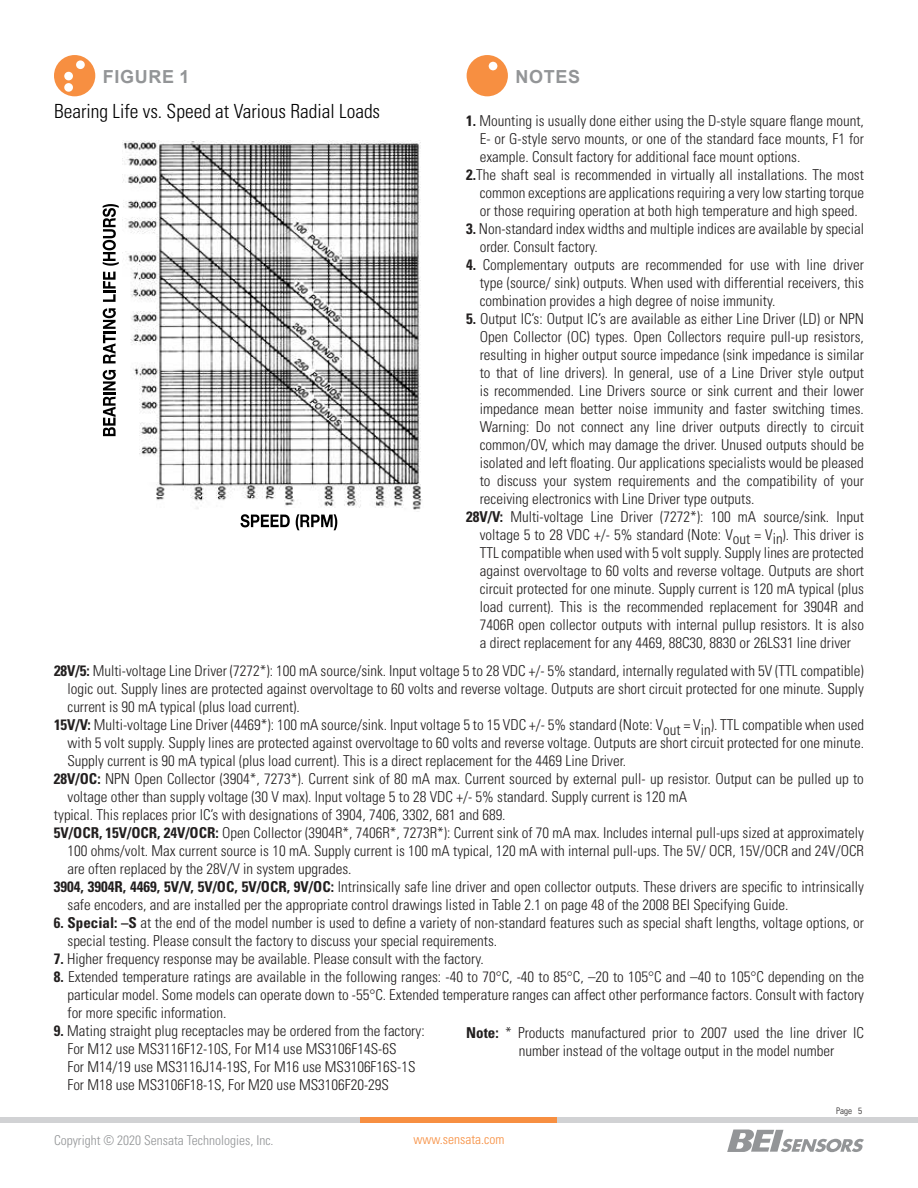
<style>
.page{position:relative;width:918px;height:1188px;background:#fff}
.page>*{position:absolute;margin:0;border:0;box-sizing:border-box;transform-origin:0 0}
.t1{font:300 condensed 19.5px "Univers";color:#000}
.t2{font:700 18px "Arial";letter-spacing:.035em;color:#939597}
.t3{font:300 condensed 15px/18px "Univers";color:#221f1f}
.t4{font:300 condensed 13.5px "Univers";color:#939597}
.t5{font:300 condensed 13.5px "Univers";color:#f78f41}
.t6{font:300 condensed 9px "Univers";color:#221f1f}
.s1{font-weight:700}
</style>
<div class="page">
<div style="left:0;top:1117px;width:918px;height:6px;background:#d1d2d4"></div>
<div style="left:361px;top:1117px;width:196px;height:6px;background:#f78f41"></div>
<svg style="left:727px;top:1129px;width:137px;height:23px"></svg>
<svg style="left:54px;top:55px;width:41px;height:41px"></svg>
<svg style="left:467px;top:55px;width:41px;height:41px"></svg>
<img style="left:122px;top:141px;width:300px;height:371px">
<svg style="left:103px;top:370px;width:13px;height:66px"></svg>
<svg style="left:103px;top:308px;width:13px;height:55px"></svg>
<svg style="left:103px;top:272px;width:13px;height:30px"></svg>
<svg style="left:103px;top:204px;width:16px;height:62px"></svg>
<svg style="left:241px;top:514px;width:49px;height:13px"></svg>
<svg style="left:296px;top:514px;width:41px;height:16px"></svg>
<p class="t2" style="left:103px;top:70px;width:88px">FIGURE 1</p>
<p class="t2" style="left:516px;top:70px;width:66px">NOTES</p>
<h1 class="t1" style="left:54px;top:104px;width:328px">Bearing Life vs. Speed at Various Radial Loads</h1>
<p class="t3" style="left:466px;top:113px;width:399px"><span class="s1">1.</span> Mounting is usually done either using the D-style square flange mount,</p>
<p class="t3" style="left:480px;top:131px;width:386px">E- or G-style servo mounts, or one of the standard face mounts, F1 for</p>
<p class="t3" style="left:480px;top:149px;width:322px">example. Consult factory for additional face mount options.</p>
<p class="t3" style="left:466px;top:167px;width:399px"><span class="s1">2.</span>The shaft seal is recommended in virtually all installations. The most</p>
<p class="t3" style="left:480px;top:185px;width:386px">common exceptions are applications requiring a very low starting torque</p>
<p class="t3" style="left:480px;top:203px;width:380px">or those requiring operation at both high temperature and high speed.</p>
<p class="t3" style="left:480px;top:221px;width:386px;text-indent:-14px"><span class="s1">3.</span> Non-standard index widths and multiple indices are available by special order. Consult factory.</p>
<p class="t3" style="left:480px;top:257px;width:386px;text-align:justify;text-indent:-14px"><span class="s1">4.</span> Complementary outputs are recommended for use with line driver type (source/ sink) outputs. When used with differential receivers, this combination provides a high degree of noise immunity.</p>
<p class="t3" style="left:466px;top:311px;width:399px"><span class="s1">5.</span> Output IC’s: Output IC’s are available as either Line Driver (LD) or NPN</p>
<p class="t3" style="left:480px;top:329px;width:386px">Open Collector (OC) types. Open Collectors require pull-up resistors,</p>
<p class="t3" style="left:480px;top:347px;width:386px">resulting in higher output source impedance (sink impedance is similar</p>
<p class="t3" style="left:480px;top:365px;width:386px">to that of line drivers). In general, use of a Line Driver style output</p>
<p class="t3" style="left:480px;top:383px;width:386px">is recommended. Line Drivers source or sink current and their lower</p>
<p class="t3" style="left:480px;top:401px;width:386px">impedance mean better noise immunity and faster switching times.</p>
<p class="t3" style="left:480px;top:419px;width:386px">Warning: Do not connect any line driver outputs directly to circuit</p>
<p class="t3" style="left:480px;top:437px;width:386px">common/OV, which may damage the driver. Unused outputs should be</p>
<p class="t3" style="left:480px;top:455px;width:386px">isolated and left floating. Our applications specialists would be pleased</p>
<p class="t3" style="left:480px;top:473px;width:386px">to discuss your system requirements and the compatibility of your</p>
<p class="t3" style="left:480px;top:491px;width:276px">receiving electronics with Line Driver type outputs.</p>
<p class="t3" style="left:466px;top:509px;width:399px"><span class="s1">28V/V:</span> Multi-voltage Line Driver (7272*): 100 mA source/sink. Input</p>
<p class="t3" style="left:480px;top:527px;width:386px">voltage 5 to 28 VDC +/- 5% standard (Note: Vout = Vin). This driver is</p>
<p class="t3" style="left:480px;top:545px;width:386px">TTL compatible when used with 5 volt supply. Supply lines are protected</p>
<p class="t3" style="left:480px;top:563px;width:386px">against overvoltage to 60 volts and reverse voltage. Outputs are short</p>
<p class="t3" style="left:480px;top:581px;width:386px">circuit protected for one minute. Supply current is 120 mA typical (plus</p>
<p class="t3" style="left:480px;top:599px;width:386px">load current). This is the recommended replacement for 3904R and</p>
<p class="t3" style="left:480px;top:617px;width:386px">7406R open collector outputs with internal pullup resistors. It is also</p>
<p class="t3" style="left:480px;top:635px;width:373px">a direct replacement for any 4469, 88C30, 8830 or 26LS31 line driver</p>
<p class="t3" style="left:54px;top:663px;width:811px"><span class="s1">28V/5:</span> Multi-voltage Line Driver (7272*): 100 mA source/sink. Input voltage 5 to 28 VDC +/- 5% standard, internally regulated with 5V (TTL compatible)</p>
<p class="t3" style="left:68px;top:681px;width:798px">logic out. Supply lines are protected against overvoltage to 60 volts and reverse voltage. Outputs are short circuit protected for one minute. Supply</p>
<p class="t3" style="left:68px;top:699px;width:234px">current is 90 mA typical (plus load current).</p>
<p class="t3" style="left:54px;top:717px;width:812px"><span class="s1">15V/V:</span> Multi-voltage Line Driver (4469*): 100 mA source/sink. Input voltage 5 to 15 VDC +/- 5% standard (Note: Vout = Vin). TTL compatible when used</p>
<p class="t3" style="left:67px;top:735px;width:798px">with 5 volt supply. Supply lines are protected against overvoltage to 60 volts and reverse voltage. Outputs are short circuit protected for one minute.</p>
<p class="t3" style="left:67px;top:753px;width:560px">Supply current is 90 mA typical (plus load current). This is a direct replacement for the 4469 Line Driver.</p>
<p class="t3" style="left:54px;top:771px;width:811px"><span class="s1">28V/OC:</span> NPN Open Collector (3904*, 7273*). Current sink of 80 mA max. Current sourced by external pull- up resistor. Output can be pulled up to</p>
<p class="t3" style="left:67px;top:789px;width:621px">voltage other than supply voltage (30 V max). Input voltage 5 to 28 VDC +/- 5% standard. Supply current is 120 mA</p>
<p class="t3" style="left:54px;top:807px;width:453px">typical. This replaces prior IC’s with designations of 3904, 7406, 3302, 681 and 689.</p>
<p class="t3" style="left:54px;top:825px;width:812px"><span class="s1">5V/OCR, 15V/OCR, 24V/OCR:</span> Open Collector (3904R*, 7406R*, 7273R*): Current sink of 70 mA max. Includes internal pull-ups sized at approximately</p>
<p class="t3" style="left:67px;top:843px;width:798px">100 ohms/volt. Max current source is 10 mA. Supply current is 100 mA typical, 120 mA with internal pull-ups. The 5V/ OCR, 15V/OCR and 24V/OCR</p>
<p class="t3" style="left:67px;top:861px;width:286px">are often replaced by the 28V/V in system upgrades.</p>
<p class="t3" style="left:54px;top:879px;width:812px"><span class="s1">3904, 3904R, 4469, 5V/V, 5V/OC, 5V/OCR, 9V/OC:</span> Intrinsically safe line driver and open collector outputs. These drivers are specific to intrinsically</p>
<p class="t3" style="left:67px;top:897px;width:722px">safe encoders, and are installed per the appropriate control drawings listed in Table 2.1 on page 48 of the 2008 BEI Specifying Guide.</p>
<p class="t3" style="left:67px;top:915px;width:798px;text-indent:-14px"><span class="s1">6. Special: –S</span> at the end of the model number is used to define a variety of non-standard features such as special shaft lengths, voltage options, or special testing. Please consult the factory to discuss your special requirements.</p>
<p class="t3" style="left:54px;top:951px;width:431px"><span class="s1">7.</span> Higher frequency response may be available. Please consult with the factory.</p>
<p class="t3" style="left:67px;top:969px;width:798px;text-align:justify;text-indent:-14px"><span class="s1">8.</span> Extended temperature ratings are available in the following ranges: -40 to 70°C, -40 to 85°C, –20 to 105°C and –40 to 105°C depending on the particular model. Some models can operate down to -55°C. Extended temperature ranges can affect other performance factors. Consult with factory for more specific information.</p>
<p class="t3" style="left:67px;top:1023px;width:359px;text-indent:-14px"><span class="s1">9.</span> Mating straight plug receptacles may be ordered from the factory:<br>For M12 use MS3116F12-10S, For M14 use MS3106F14S-6S<br>For M14/19 use MS3116J14-19S, For M16 use MS3106F16S-1S For M18 use MS3106F18-1S, For M20 use MS3106F20-29S</p>
<p class="t3" style="left:519px;top:1025px;width:347px;text-indent:-53px"><span class="s1">Note:</span> * Products manufactured prior to 2007 used the line driver IC number instead of the voltage output in the model number</p>
<p class="t4" style="left:54px;top:1135px;width:221px">Copyright © 2020 Sensata Technologies, Inc.</p>
<p class="t5" style="left:414px;top:1134px;width:92px">www.sensata.com</p>
<p class="t6" style="left:836px;top:1107px;width:27px">Page 5</p>
</div>
